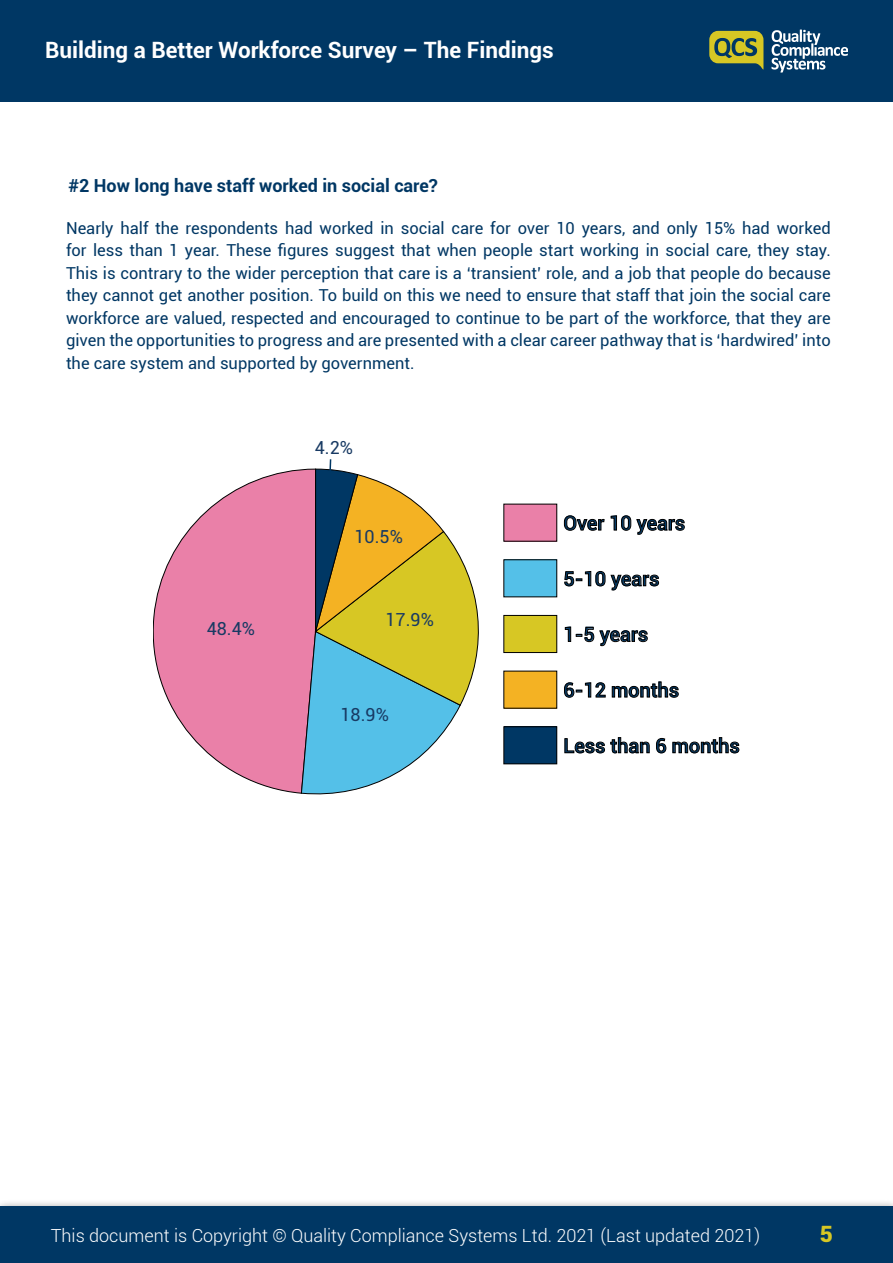
<style>
.page{position:relative;width:893px;height:1263px;background:#fff}
.page>*{position:absolute;margin:0;border:0;box-sizing:border-box;transform-origin:0 0}
.t1{font:700 22.5px "Roboto";color:#fff}
.t2{font:900 22.5px "Roboto";color:#d7c724}
.t3{font:500 19.8px "Roboto";color:#003764}
.t4{font:300 18px "Roboto";color:#fff}
.t5{font:700 18px "Roboto";color:#003764}
.t6{font:18px "Roboto";color:#183a63}
.t7{font:16.5px/22.5px "Roboto";color:#003764;text-align:justify}
</style>
<div class="page">
<div style="left:0;top:0;width:893px;height:102px;background:#003764"></div>
<svg style="left:709px;top:31px;width:54px;height:39px"></svg>
<svg style="left:771px;top:30px;width:77px;height:42px"></svg>
<div style="left:0;top:1198px;width:893px;height:65px;background:#000;opacity:.42"></div>
<div style="left:0;top:1206px;width:893px;height:57px;background:#003764"></div>
<div style="left:504px;top:504px;width:53px;height:37px;background:#ea80a8"></div>
<svg style="left:153px;top:469px;width:148px;height:324px"></svg>
<div style="left:504px;top:560px;width:53px;height:37px;background:#54c0e8"></div>
<div style="left:504px;top:615px;width:53px;height:37px;background:#d7c724"></div>
<div style="left:504px;top:615px;width:53px;height:38px;border:1px solid #000"></div>
<div style="left:504px;top:671px;width:53px;height:37px;background:#f4b223"></div>
<div style="left:504px;top:727px;width:53px;height:37px;background:#003764"></div>
<div style="left:504px;top:727px;width:53px;height:37px;border:1px solid #000"></div>
<svg style="left:564px;top:515px;width:40px;height:16px"></svg>
<svg style="left:611px;top:515px;width:74px;height:20px"></svg>
<svg style="left:564px;top:571px;width:41px;height:15px"></svg>
<svg style="left:611px;top:575px;width:48px;height:15px"></svg>
<svg style="left:565px;top:627px;width:83px;height:19px"></svg>
<svg style="left:564px;top:682px;width:41px;height:16px"></svg>
<svg style="left:612px;top:682px;width:67px;height:16px"></svg>
<svg style="left:565px;top:737px;width:84px;height:16px"></svg>
<svg style="left:656px;top:738px;width:10px;height:15px"></svg>
<svg style="left:673px;top:737px;width:66px;height:16px"></svg>
<svg style="left:301px;top:459px;width:178px;height:335px"></svg>
<h1 class="t1" style="left:45px;top:34px;width:510px">Building a Better Workforce Survey – The Findings</h1>
<p class="t5" style="left:68px;top:173px;width:371px">#2 How long have staff worked in social care?</p>
<p class="t7" style="left:66px;top:216px;width:766px">Nearly half the respondents had worked in social care for over 10 years, and only 15% had worked for less than 1 year. These figures suggest that when people start working in social care, they stay.<br>This is contrary to the wider perception that care is a ‘transient’ role, and a job that people do because they cannot get another position. To build on this we need to ensure that staff that join the social care workforce are valued, respected and encouraged to continue to be part of the workforce, that they are given the opportunities to progress and are presented with a clear career pathway that is ‘hardwired’ into the care system and supported by government.</p>
<p class="t6" style="left:207px;top:616px;width:50px">48.4%</p>
<p class="t6" style="left:315px;top:435px;width:40px">4.2%</p>
<p class="t6" style="left:354px;top:524px;width:50px">10.5%</p>
<p class="t6" style="left:385px;top:607px;width:50px">17.9%</p>
<p class="t6" style="left:340px;top:702px;width:50px">18.9%</p>
<p class="t3" style="left:563px;top:509px;width:123px">Over 10 years</p>
<p class="t3" style="left:563px;top:565px;width:98px">5-10 years</p>
<p class="t3" style="left:563px;top:620px;width:86px">1-5 years</p>
<p class="t3" style="left:563px;top:676px;width:117px">6-12 months</p>
<p class="t3" style="left:563px;top:732px;width:178px">Less than 6 months</p>
<p class="t4" style="left:51px;top:1223px;width:711px">This document is Copyright © Quality Compliance Systems Ltd. 2021 (Last updated 2021)</p>
<h1 class="t2" style="left:820px;top:1218px;width:15px">5</h1>
</div>
